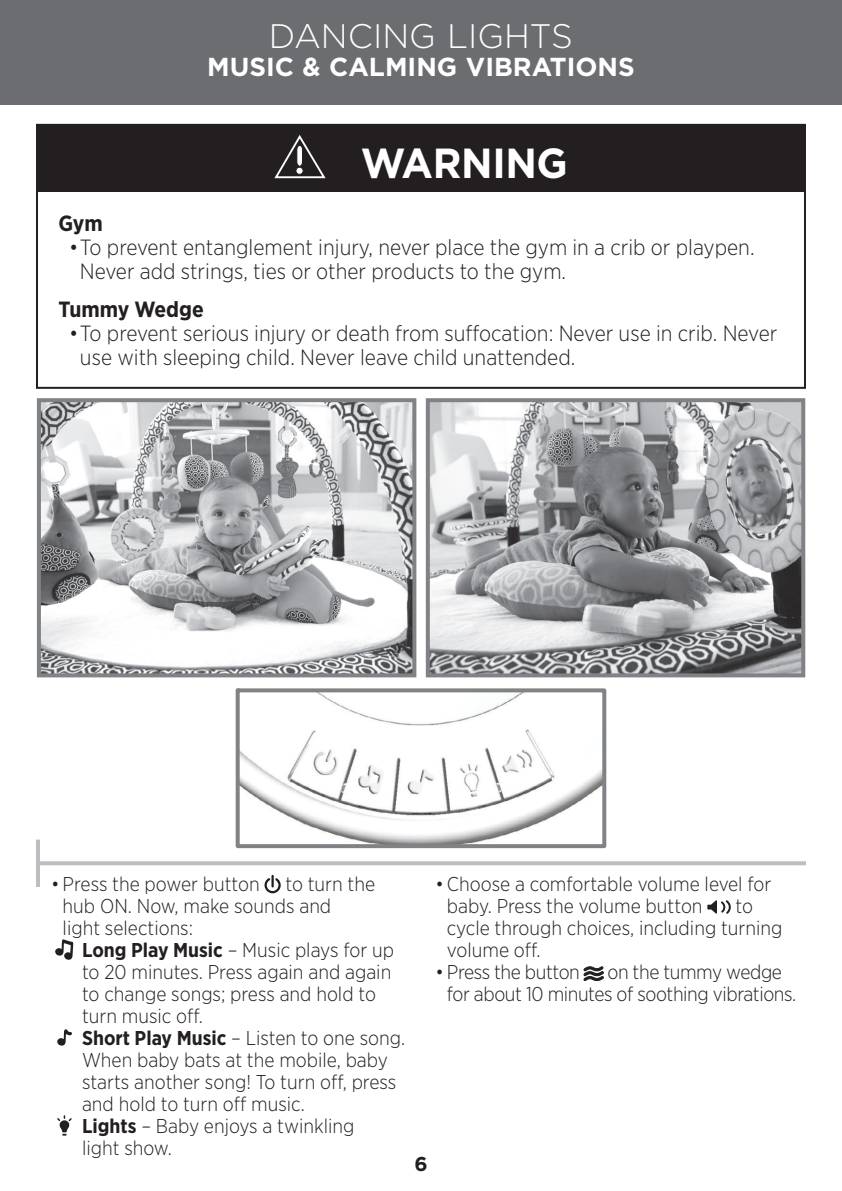
<style>
.page{position:relative;width:842px;height:1191px;background:#fff}
.page>*{position:absolute;margin:0;border:0;box-sizing:border-box;transform-origin:0 0}
.t1{font:700 42px "Gotham";letter-spacing:-.01em;color:#fff;scale:.95 1}
.t2{font:300 34px "Gotham";color:#fff}
.t3{font:700 26px "Gotham";color:#fff}
.t4{font:300 22px/24px "Gotham Narrow";color:#231f20}
.t5{font:700 22px "Gotham Narrow";color:#231f20}
.t6{font:300 20px/22px "Gotham Narrow";color:#231f20}
.t7{font:300 20px/22px "Gotham Narrow";letter-spacing:-.02em;color:#231f20}
.t8{font:700 20px "Gotham";color:#231f20}
.s1{font-weight:700}
</style>
<div class="page">
<div style="left:0;top:0;width:842px;height:105px;background:#6c6d70"></div>
<div style="left:37px;top:125px;width:768px;height:66px;background:#231f20"></div>
<div style="left:36px;top:124px;width:770px;height:265px;border:2px solid #231f20"></div>
<svg style="left:274px;top:135px;width:52px;height:44px"></svg>
<div style="left:296px;top:167px;width:7px;height:8px;background:#fff;border:1px solid #231f20;border-radius:50%"></div>
<img style="left:431px;top:403px;width:369px;height:269px">
<div style="left:426px;top:398px;width:379px;height:279px;border:4px solid #808285"></div>
<img style="left:42px;top:403px;width:369px;height:269px">
<div style="left:37px;top:398px;width:379px;height:279px;border:4px solid #808285"></div>
<img style="left:241px;top:693px;width:360px;height:150px">
<div style="left:236px;top:688px;width:370px;height:160px;border:4px solid #808285"></div>
<svg style="left:264px;top:875px;width:17px;height:18px"></svg>
<svg style="left:55px;top:939px;width:18px;height:21px"></svg>
<svg style="left:57px;top:1029px;width:15px;height:17px"></svg>
<svg style="left:57px;top:1115px;width:15px;height:21px"></svg>
<svg style="left:40px;top:861px;width:766px;height:4px;background:#c0c1c4"></svg>
<hr style="left:36px;top:840px;width:4px;height:47px;background:#bcbdc0">
<svg style="left:707px;top:900px;width:24px;height:14px"></svg>
<svg style="left:583px;top:966px;width:21px;height:15px"></svg>
<h2 class="t2" style="left:269px;top:23px;width:305px">DANCING LIGHTS</h2>
<h3 class="t3" style="left:207px;top:58px;width:429px">MUSIC &amp; CALMING VIBRATIONS</h3>
<h1 class="t1" style="left:361px;top:149px;width:219px">WARNING</h1>
<p class="t5" style="left:58px;top:215px;width:46px">Gym</p>
<p class="t4" style="left:80px;top:236px;width:676px;text-indent:-11px">• To prevent entanglement injury, never place the gym in a crib or playpen.<br>Never add strings, ties or other products to the gym.</p>
<p class="t5" style="left:58px;top:302px;width:147px">Tummy Wedge</p>
<p class="t4" style="left:80px;top:322px;width:699px;text-indent:-11px">• To prevent serious injury or death from suffocation: Never use in crib. Never use with sleeping child. Never leave child unattended.</p>
<p class="t6" style="left:51px;top:874px;width:210px">• Press the power button</p>
<p class="t6" style="left:63px;top:874px;width:314px;text-indent:223px">to turn the hub ON. Now, make sounds and<br>light selections:</p>
<p class="t6" style="left:82px;top:940px;width:325px"><span class="s1">Long Play Music</span> – Music plays for up to 20 minutes. Press again and again to change songs; press and hold to turn music off.<br><span class="s1">Short Play Music</span> – Listen to one song.<br>When baby bats at the mobile, baby starts another song! To turn off, press and hold to turn off music.<br><span class="s1">Lights</span> – Baby enjoys a twinkling<br>light show.</p>
<p class="t6" style="left:447px;top:874px;width:326px;text-indent:-12px">• Choose a comfortable volume level for baby. Press the volume button</p>
<p class="t6" style="left:447px;top:896px;width:337px;text-indent:289px">to cycle through choices, including turning volume off.</p>
<p class="t7" style="left:435px;top:962px;width:146px">• Press the button</p>
<p class="t7" style="left:447px;top:962px;width:351px;text-indent:161px">on the tummy wedge for about 10 minutes of soothing vibrations.</p>
<p class="t8" style="left:414px;top:1157px;width:15px">6</p>
</div>
